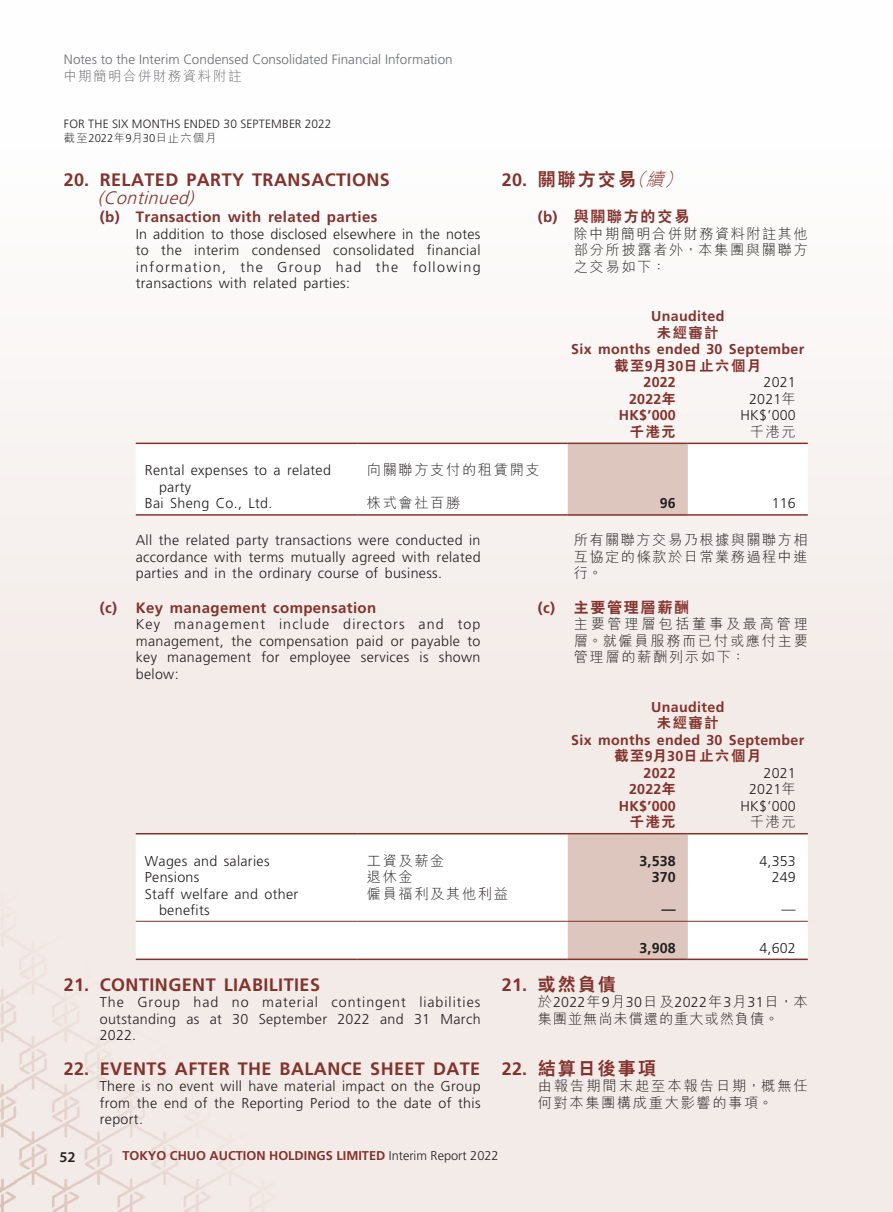
<style>
.page{position:relative;width:893px;height:1212px;background:#fff}
.page>*{position:absolute;margin:0;border:0;box-sizing:border-box;transform-origin:0 0}
._03_H1{font:700 18px/18px "Frutiger LT Std";letter-spacing:.025em;color:#84322c}
._03_H1-2{font:800 18px "C Hei 2 HK";letter-spacing:.115em;color:#84322c}
._04___H2{font:700 15px "Frutiger LT Std";letter-spacing:.025em;color:#84322c}
._04___H2-2{font:800 15px "C Hei 2 HK";letter-spacing:.115em;color:#84322c}
.t1{font:600 15px "Myriad Pro";color:#231f20}
._01_Body_Text{font:300 14.25px/16.5px "Frutiger LT Std";letter-spacing:.025em;color:#231f20;text-align:justify}
._01_Body_Text-2{font:300 14.25px/16.5px "M Hei HK";letter-spacing:.115em;color:#231f20;text-align:justify}
._01_Body_Text-3{font:700 14.25px "Frutiger LT Std";letter-spacing:.025em;color:#84322c}
._15_Table_Stub{font:300 14.25px/16.5px "Frutiger LT Std";letter-spacing:.025em;color:#231f20}
._01_Body_Text-4{font:300 14.25px/16.5px "M Hei HK";letter-spacing:.065em;color:#231f20}
._01_Body_Text-5{font:800 14.25px "C Hei 2 HK";letter-spacing:.115em;color:#84322c}
._15_Table_Stub-2{font:300 14.25px "M Hei HK";letter-spacing:.115em;color:#231f20}
._01_Body_Text-6{font:300 14.25px/16.5px "M Hei HK";letter-spacing:.135em;color:#231f20}
._01_Body_Text-7{font:700 14.25px "Frutiger LT Std";letter-spacing:.015em;color:#231f20}
.t2{font:300 13.5px "Frutiger LT Std";color:#6c6d70}
.t3{font:300 13.5px "M Hei HK";letter-spacing:.11em;color:#6c6d70}
.t4{font:700 12.75px "Frutiger LT Std";color:#84322c}
.t5{font:300 12px "Frutiger LT Std";letter-spacing:.015em;color:#231f20}
.t6{font:300 11.25px "M Hei HK";letter-spacing:.11em;color:#231f20}
.s1{font-family:"Frutiger LT Std"}
.s2{font-weight:300;font-style:italic}
.s3{font-family:"Frutiger LT Std";font-weight:700}
.s4{font-family:"M Hei HK";font-weight:300;font-style:italic}
.s5{font-family:"C Hei 2 HK";font-weight:800}
.s6{font-family:"M Hei HK"}
.s7{font-weight:300;color:#231f20}
</style>
<div class="page">
<img style="left:0;top:373px;width:893px;height:839px">
<svg style="left:136px;top:444px;width:672px;height:70px"></svg>
<div style="left:568px;top:444px;width:120px;height:70px;background:#ddc6be"></div>
<hr style="left:136px;top:443px;width:222px;height:1px;background:#84322c">
<hr style="left:358px;top:443px;width:210px;height:1px;background:#84322c">
<hr style="left:568px;top:443px;width:120px;height:1px;background:#84322c">
<hr style="left:688px;top:443px;width:120px;height:1px;background:#84322c">
<hr style="left:136px;top:514px;width:222px;height:2px;background:#84322c">
<hr style="left:358px;top:514px;width:210px;height:2px;background:#84322c">
<hr style="left:568px;top:514px;width:120px;height:2px;background:#84322c">
<hr style="left:688px;top:514px;width:120px;height:2px;background:#84322c">
<svg style="left:136px;top:834px;width:672px;height:124px"></svg>
<div style="left:568px;top:834px;width:120px;height:124px;background:#ddc6be"></div>
<hr style="left:136px;top:833px;width:222px;height:1px;background:#84322c">
<hr style="left:358px;top:833px;width:210px;height:1px;background:#84322c">
<hr style="left:568px;top:833px;width:120px;height:1px;background:#84322c">
<hr style="left:688px;top:833px;width:120px;height:1px;background:#84322c">
<hr style="left:136px;top:921px;width:222px;height:1px;background:#84322c">
<hr style="left:358px;top:921px;width:210px;height:1px;background:#84322c">
<hr style="left:568px;top:921px;width:120px;height:1px;background:#84322c">
<hr style="left:688px;top:921px;width:120px;height:1px;background:#84322c">
<hr style="left:136px;top:958px;width:222px;height:2px;background:#84322c">
<hr style="left:358px;top:958px;width:210px;height:2px;background:#84322c">
<hr style="left:568px;top:958px;width:120px;height:2px;background:#84322c">
<hr style="left:688px;top:958px;width:120px;height:2px;background:#84322c">
<p class="t2" style="left:64px;top:52px;width:390px">Notes to the Interim Condensed Consolidated Financial Information</p>
<p class="t3" style="left:64px;top:66px;width:179px">中期簡明合併財務資料附註</p>
<p class="t5" style="left:64px;top:117px;width:269px">FOR THE SIX MONTHS ENDED 30 SEPTEMBER 2022</p>
<p class="t6" style="left:64px;top:130px;width:154px">截至<span class="s1">2022</span>年<span class="s1">9</span>月<span class="s1">30</span>日止六個月</p>
<p class="_03_H1" style="left:98px;top:171px;width:293px;text-indent:-34px">20. RELATED PARTY TRANSACTIONS <span class="s2">(Continued)</span></p>
<p class="_04___H2" style="left:100px;top:208px;width:279px">(b) Transaction with related parties</p>
<p class="_01_Body_Text" style="left:136px;top:226px;width:346px">In addition to those disclosed elsewhere in the notes to the interim condensed consolidated financial information, the Group had the following transactions with related parties:</p>
<p class="_03_H1-2" style="left:502px;top:167px;width:188px"><span class="s3">20.</span> 關聯方交易<span class="s4">（續）</span></p>
<p class="_04___H2-2" style="left:538px;top:207px;width:153px"><span class="s3">(b)</span> 與關聯方的交易</p>
<p class="_01_Body_Text-2" style="left:574px;top:225px;width:236px">除中期簡明合併財務資料附註其他部分所披露者外，本集團與關聯方之交易如下：</p>
<p class="_01_Body_Text-3" style="left:651px;top:308px;width:75px">Unaudited</p>
<p class="_01_Body_Text-5" style="left:657px;top:323px;width:63px">未經審計</p>
<p class="_01_Body_Text-3" style="left:571px;top:341px;width:235px">Six months ended 30 September</p>
<p class="_01_Body_Text-5" style="left:614px;top:356px;width:148px">截至<span class="s3">9</span>月<span class="s3">30</span>日止六個月</p>
<p class="_01_Body_Text-3" style="left:643px;top:374px;width:34px">2022</p>
<p class="_01_Body_Text" style="left:763px;top:374px;width:34px">2021</p>
<p class="_01_Body_Text-3" style="left:629px;top:390px;width:48px">2022<span class="s5">年</span></p>
<p class="_01_Body_Text" style="left:749px;top:391px;width:48px">2021<span class="s6">年</span></p>
<p class="_01_Body_Text-3" style="left:619px;top:407px;width:59px">HK$’000</p>
<p class="_01_Body_Text" style="left:740px;top:407px;width:57px">HK$’000</p>
<p class="_01_Body_Text-5" style="left:630px;top:422px;width:47px">千港元</p>
<p class="_01_Body_Text-2" style="left:750px;top:423px;width:47px">千港元</p>
<p class="_15_Table_Stub" style="left:159px;top:462px;width:173px;text-indent:-14px">Rental expenses to a related party</p>
<p class="_15_Table_Stub-2" style="left:367px;top:460px;width:174px">向關聯方支付的租賃開支</p>
<p class="_15_Table_Stub" style="left:145px;top:495px;width:129px">Bai Sheng Co., Ltd.</p>
<p class="_15_Table_Stub-2" style="left:367px;top:493px;width:95px">株式會社百勝</p>
<p class="_01_Body_Text-7" style="left:660px;top:495px;width:18px">96</p>
<p class="_01_Body_Text" style="left:772px;top:495px;width:26px">116</p>
<p class="_01_Body_Text" style="left:136px;top:532px;width:346px">All the related party transactions were conducted in accordance with terms mutually agreed with related parties and in the ordinary course of business.</p>
<p class="_04___H2" style="left:100px;top:598px;width:278px">(c) Key management compensation</p>
<p class="_01_Body_Text" style="left:136px;top:616px;width:346px">Key management include directors and top management, the compensation paid or payable to key management for employee services is shown below:</p>
<p class="_01_Body_Text-3" style="left:651px;top:698px;width:75px">Unaudited</p>
<p class="_01_Body_Text-5" style="left:657px;top:713px;width:63px">未經審計</p>
<p class="_01_Body_Text-3" style="left:571px;top:731px;width:235px">Six months ended 30 September</p>
<p class="_01_Body_Text-5" style="left:614px;top:746px;width:148px">截至<span class="s3">9</span>月<span class="s3">30</span>日止六個月</p>
<p class="_01_Body_Text-3" style="left:643px;top:764px;width:34px">2022</p>
<p class="_01_Body_Text" style="left:763px;top:765px;width:34px">2021</p>
<p class="_01_Body_Text-3" style="left:629px;top:781px;width:48px">2022<span class="s5">年</span></p>
<p class="_01_Body_Text" style="left:749px;top:781px;width:48px">2021<span class="s6">年</span></p>
<p class="_01_Body_Text-3" style="left:619px;top:797px;width:59px">HK$’000</p>
<p class="_01_Body_Text" style="left:740px;top:798px;width:57px">HK$’000</p>
<p class="_01_Body_Text-5" style="left:630px;top:812px;width:47px">千港元</p>
<p class="_01_Body_Text-2" style="left:750px;top:813px;width:47px">千港元</p>
<p class="_15_Table_Stub" style="left:145px;top:853px;width:126px">Wages and salaries</p>
<p class="_15_Table_Stub-2" style="left:367px;top:850px;width:79px">工資及薪金</p>
<p class="_01_Body_Text-7" style="left:639px;top:852px;width:38px">3,538</p>
<p class="_01_Body_Text" style="left:759px;top:853px;width:38px">4,353</p>
<p class="_15_Table_Stub" style="left:145px;top:869px;width:56px">Pensions</p>
<p class="_15_Table_Stub-2" style="left:367px;top:867px;width:47px">退休金</p>
<p class="_01_Body_Text-7" style="left:652px;top:869px;width:26px">370</p>
<p class="_01_Body_Text" style="left:772px;top:869px;width:26px">249</p>
<p class="_15_Table_Stub" style="left:159px;top:886px;width:141px;text-indent:-14px">Staff welfare and other benefits</p>
<p class="_15_Table_Stub-2" style="left:367px;top:883px;width:143px">僱員福利及其他利益</p>
<p class="_01_Body_Text-2" style="left:574px;top:531px;width:236px">所有關聯方交易乃根據與關聯方相互協定的條款於日常業務過程中進行。</p>
<p class="_04___H2-2" style="left:538px;top:597px;width:153px"><span class="s3">(c)</span> 主要管理層薪酬</p>
<p class="_01_Body_Text-2" style="left:574px;top:615px;width:236px">主要管理層包括董事及最高管理層。就僱員服務而已付或應付主要管理層的薪酬列示如下：</p>
<p class="_01_Body_Text-7" style="left:662px;top:900px;width:16px">—</p>
<p class="_01_Body_Text" style="left:782px;top:901px;width:16px">—</p>
<p class="_01_Body_Text-7" style="left:639px;top:939px;width:38px">3,908</p>
<p class="_01_Body_Text" style="left:759px;top:940px;width:38px">4,602</p>
<p class="_03_H1" style="left:64px;top:976px;width:258px">21. CONTINGENT LIABILITIES</p>
<p class="_01_Body_Text" style="left:100px;top:994px;width:382px">The Group had no material contingent liabilities outstanding as at 30 September 2022 and 31 March 2022.</p>
<p class="_03_H1" style="left:64px;top:1060px;width:418px">22. EVENTS AFTER THE BALANCE SHEET DATE</p>
<p class="_01_Body_Text" style="left:100px;top:1078px;width:382px">There is no event will have material impact on the Group from the end of the Reporting Period to the date of this report.</p>
<p class="_03_H1-2" style="left:502px;top:972px;width:116px"><span class="s3">21.</span> 或然負債</p>
<p class="_01_Body_Text-4" style="left:538px;top:993px;width:272px">於<span class="s1">2022</span>年<span class="s1">9</span>月<span class="s1">30</span>日及<span class="s1">2022</span>年<span class="s1">3</span>月<span class="s1">31</span>日，本集團並無尚未償還的重大或然負債。</p>
<p class="_03_H1-2" style="left:502px;top:1056px;width:156px"><span class="s3">22.</span> 結算日後事項</p>
<p class="_01_Body_Text-6" style="left:538px;top:1077px;width:272px">由報告期間末起至本報告日期，概無任何對本集團構成重大影響的事項。</p>
<p class="t1" style="left:60px;top:1148px;width:18px">52</p>
<p class="t4" style="left:122px;top:1148px;width:378px">TOKYO CHUO AUCTION HOLDINGS LIMITED <span class="s7">Interim Report 2022</span></p>
</div>
